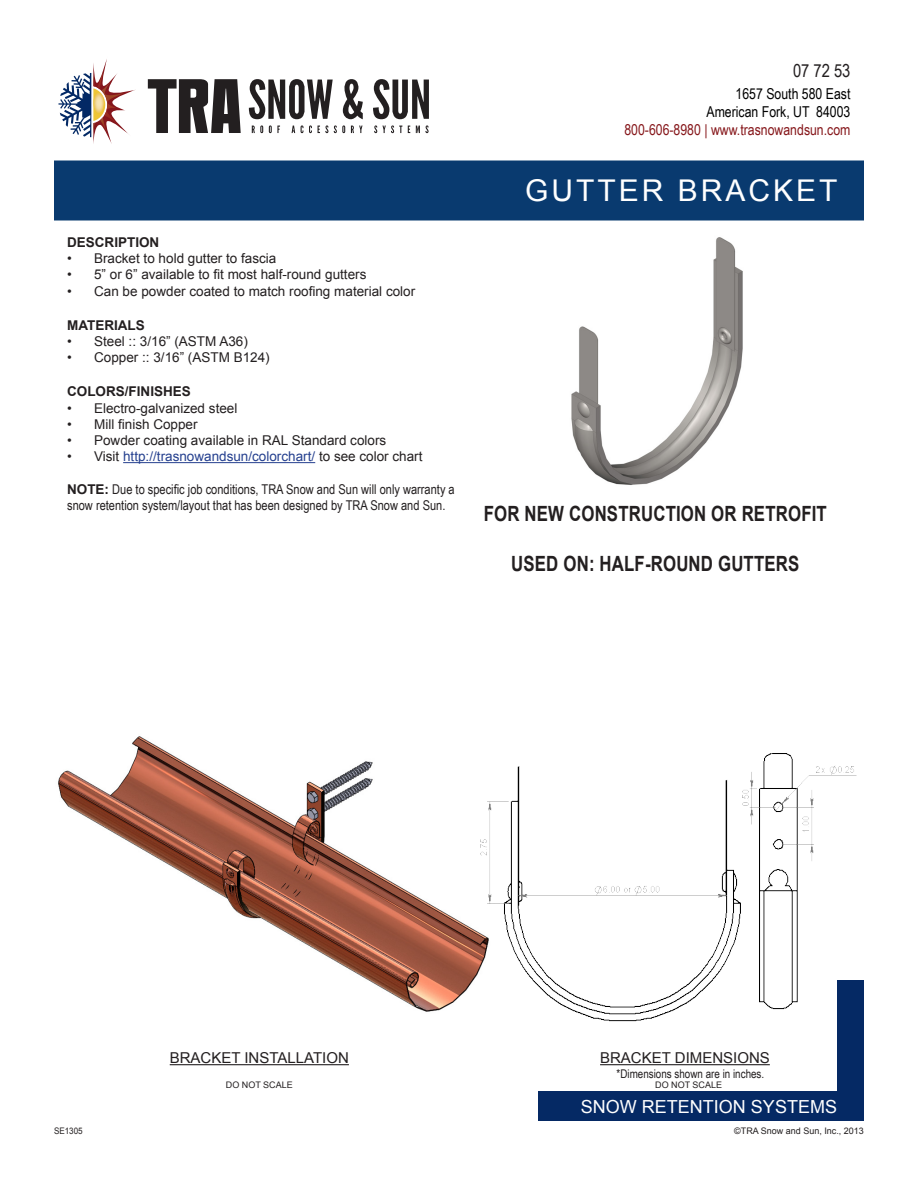
<style>
.page{position:relative;width:918px;height:1188px;background:#fff}
.page>*{position:absolute;margin:0;border:0;box-sizing:border-box;transform-origin:0 0}
.t1{font:30px "Arial";letter-spacing:.1em;color:#fff}
.t2{font:700 21px "Arial";letter-spacing:.01em;color:#231f20;scale:.8 1}
.t3{font:18px "Arial";color:#fff}
.t4{font:18px "Arial Narrow";color:#231f20}
.t5{font:15px "Arial";color:#231f20}
.t6{font:15px "Arial Narrow";color:#000}
.t7{font:15px "Arial Narrow";color:#86171b}
.t8{font:13.5px "Arial";color:#231f20}
.t9{font:13.5px/16.2px "Arial Narrow";color:#231f20}
.t10{font:13.5px "Arial";color:#25408f}
.t11{font:700 13.5px "Arial";color:#231f20}
.t12{font:12px "Arial Narrow";color:#231f20}
.t13{font:9px "Arial";color:#231f20}
.t14{font:9px "Arial";color:#231f20;scale:.9 1}
.s1{color:#231f20}
.s2{font-family:"Arial";font-weight:700}
</style>
<div class="page">
<div style="left:54px;top:160px;width:810px;height:60px;background:#093a6f"></div>
<div style="left:539px;top:1091px;width:325px;height:30px;background:#052964"></div>
<div style="left:837px;top:980px;width:27px;height:111px;background:#052964"></div>
<hr style="left:170px;top:1064px;width:179px;height:1px;background:#231f20">
<hr style="left:600px;top:1064px;width:170px;height:1px;background:#231f20">
<hr style="left:123px;top:462px;width:192px;height:1px;background:#25408f">
<img style="left:571px;top:237px;width:172px;height:248px">
<img style="left:58px;top:736px;width:413px;height:276px">
<img style="left:471px;top:766px;width:263px;height:256px">
<img style="left:734px;top:753px;width:123px;height:257px">
<svg style="left:148px;top:79px;width:93px;height:54px"></svg>
<svg style="left:249px;top:79px;width:84px;height:40px"></svg>
<svg style="left:343px;top:79px;width:20px;height:40px"></svg>
<svg style="left:373px;top:79px;width:56px;height:40px"></svg>
<svg style="left:252px;top:125px;width:11px;height:8px"></svg>
<svg style="left:269px;top:125px;width:11px;height:8px"></svg>
<svg style="left:292px;top:126px;width:3px;height:7px"></svg>
<svg style="left:301px;top:125px;width:11px;height:8px"></svg>
<svg style="left:318px;top:125px;width:10px;height:8px"></svg>
<svg style="left:334px;top:125px;width:11px;height:8px"></svg>
<svg style="left:351px;top:126px;width:12px;height:7px"></svg>
<svg style="left:374px;top:125px;width:28px;height:8px"></svg>
<svg style="left:408px;top:126px;width:2px;height:7px"></svg>
<svg style="left:416px;top:125px;width:13px;height:8px"></svg>
<svg style="left:59px;top:59px;width:77px;height:85px"></svg>
<img style="left:93px;top:92px;width:11px;height:21px">
<p class="t11" style="left:67px;top:233px;width:94px">DESCRIPTION</p>
<p class="t8" style="left:67px;top:250px;width:211px">• Bracket to hold gutter to fascia</p>
<p class="t8" style="left:67px;top:266px;width:301px">• 5” or 6” available to fit most half-round gutters</p>
<p class="t8" style="left:67px;top:282px;width:350px">• Can be powder coated to match roofing material color</p>
<p class="t11" style="left:67px;top:316px;width:79px">MATERIALS</p>
<p class="t8" style="left:67px;top:332px;width:182px">• Steel :: 3/16” (ASTM A36)</p>
<p class="t8" style="left:67px;top:349px;width:204px">• Copper :: 3/16” (ASTM B124)</p>
<p class="t11" style="left:67px;top:383px;width:125px">COLORS/FINISHES</p>
<p class="t8" style="left:67px;top:399px;width:172px">• Electro-galvanized steel</p>
<p class="t8" style="left:67px;top:415px;width:132px">• Mill finish Copper</p>
<p class="t8" style="left:67px;top:431px;width:321px">• Powder coating available in RAL Standard colors</p>
<p class="t10" style="left:67px;top:448px;width:357px"><span class="s1">• Visit</span> http://trasnowandsun/colorchart/ <span class="s1">to see color chart</span></p>
<p class="t9" style="left:67px;top:480px;width:389px"><span class="s2">NOTE:</span> Due to specific job conditions, TRA Snow and Sun will only warranty a snow retention system/layout that has been designed by TRA Snow and Sun.</p>
<p class="t4" style="left:793px;top:58px;width:59px">07 72 53</p>
<p class="t6" style="left:736px;top:83px;width:116px">1657 South 580 East</p>
<p class="t6" style="left:706px;top:101px;width:146px">American Fork, UT 84003</p>
<p class="t7" style="left:624px;top:119px;width:228px">800-606-8980 | www.trasnowandsun.com</p>
<p class="t1" style="left:525px;top:171px;width:314px">GUTTER BRACKET</p>
<p class="t2" style="left:484px;top:499px;width:430px">FOR NEW CONSTRUCTION OR RETROFIT</p>
<p class="t2" style="left:511px;top:550px;width:362px">USED ON: HALF-ROUND GUTTERS</p>
<p class="t14" style="left:54px;top:1125px;width:34px">SE1305</p>
<p class="t5" style="left:170px;top:1048px;width:181px">BRACKET INSTALLATION</p>
<p class="t13" style="left:226px;top:1079px;width:68px">DO NOT SCALE</p>
<p class="t5" style="left:600px;top:1048px;width:171px">BRACKET DIMENSIONS</p>
<p class="t13" style="left:655px;top:1079px;width:68px">DO NOT SCALE</p>
<p class="t12" style="left:617px;top:1065px;width:149px">*Dimensions shown are in inches.</p>
<p class="t3" style="left:581px;top:1094px;width:258px">SNOW RETENTION SYSTEMS</p>
<p class="t13" style="left:734px;top:1125px;width:131px">©TRA Snow and Sun, Inc., 2013</p>
</div>
